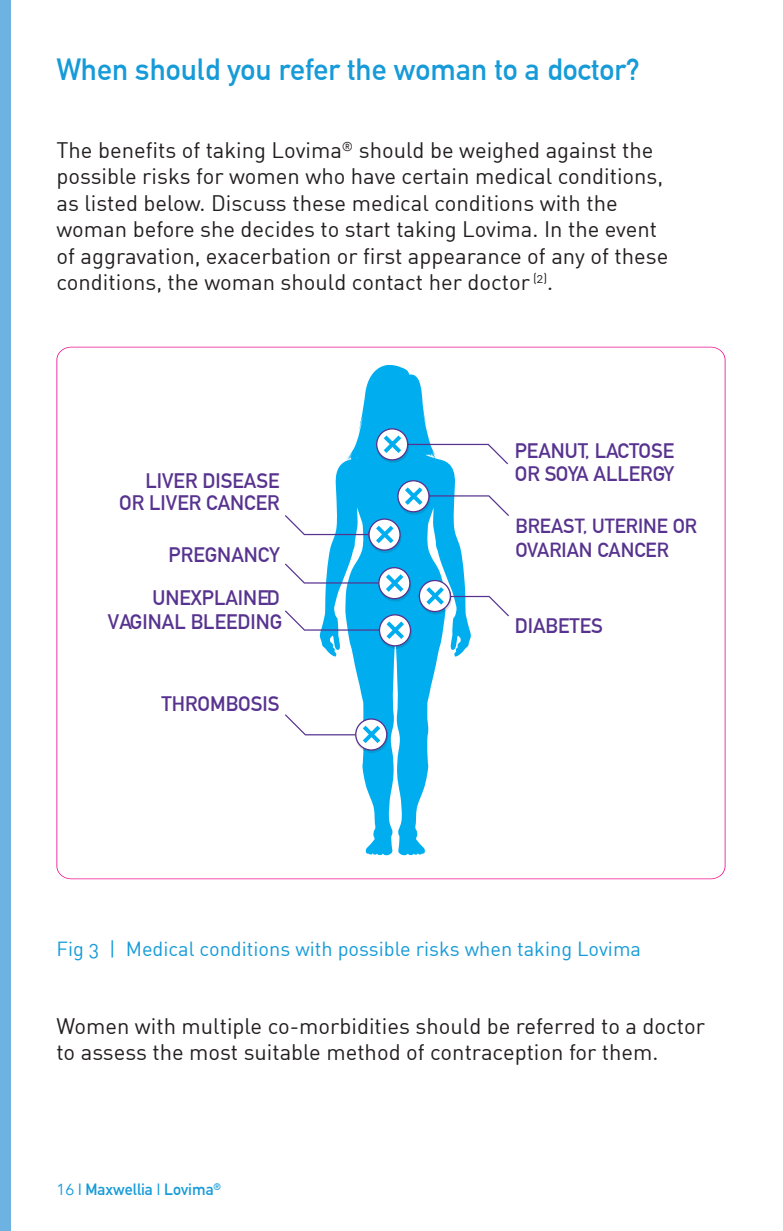
<style>
.page{position:relative;width:783px;height:1231px;background:#fff}
.page>*{position:absolute;margin:0;border:0;box-sizing:border-box;transform-origin:0 0}
.t1{font:700 30px "DIN Alternate";color:#169bd8}
.t2{font:22px/26.4px "DIN Regular Alternate";color:#231f20}
.t3{font:700 20.6px/22.4px "DIN Alternate";color:#57338f;text-align:right}
.t4{font:20px "DIN Regular Alternate";color:#169bd8}
.t5{font:700 20px/24px "DIN Alternate";color:#57338f}
.t6{font:700 16px "DIN Alternate";color:#169bd8}
.s1{font-family:"Avenir";font-weight:400}
</style>
<div class="page">
<svg style="left:56px;top:347px;width:669px;height:532px"></svg>
<svg style="left:319px;top:365px;width:152px;height:490px"></svg>
<svg style="left:376px;top:428px;width:132px;height:36px"></svg>
<svg style="left:285px;top:480px;width:224px;height:73px"></svg>
<svg style="left:285px;top:563px;width:126px;height:39px"></svg>
<svg style="left:419px;top:580px;width:90px;height:36px"></svg>
<svg style="left:285px;top:610px;width:127px;height:39px"></svg>
<svg style="left:285px;top:714px;width:103px;height:39px"></svg>
<div style="left:0;top:0;width:11px;height:1231px;background:#6eb2e2"></div>
<h1 class="t1" style="left:56px;top:46px;width:585px">When should you refer the woman to a doctor?</h1>
<p class="t2" style="left:56px;top:137px;width:614px">The benefits of taking Lovima<sup>®</sup> should be weighed against the possible risks for women who have certain medical conditions, as listed below. Discuss these medical conditions with the woman before she decides to start taking Lovima. In the event of aggravation, exacerbation or first appearance of any of these conditions, the woman should contact her doctor <sup>(2)</sup>.</p>
<p class="t3" style="left:119px;top:468px;width:162px">LIVER DISEASE<br>OR LIVER CANCER</p>
<p class="t3" style="left:169px;top:542px;width:112px">PREGNANCY</p>
<p class="t3" style="left:108px;top:585px;width:176px;line-height:23.2px">UNEXPLAINED<br>VAGINAL BLEEDING</p>
<p class="t3" style="left:162px;top:691px;width:120px">THROMBOSIS</p>
<p class="t3" style="left:515px;top:438px;width:161px;text-align:left">PEANUT, LACTOSE<br>OR SOYA ALLERGY</p>
<p class="t5" style="left:515px;top:513px;width:183px">BREAST, UTERINE OR<br>OVARIAN CANCER</p>
<p class="t3" style="left:515px;top:614px;width:90px">DIABETES</p>
<p class="t4" style="left:56px;top:936px;width:586px">Fig 3 | Medical conditions with possible risks when taking Lovima</p>
<p class="t2" style="left:56px;top:1012px;width:650px">Women with multiple co-morbidities should be referred to a doctor to assess the most suitable method of contraception for them.</p>
<p class="t6" style="left:56px;top:1177px;width:166px"><span class="s1">16</span> | Maxwellia | Lovima<sup>®</sup></p>
</div>
